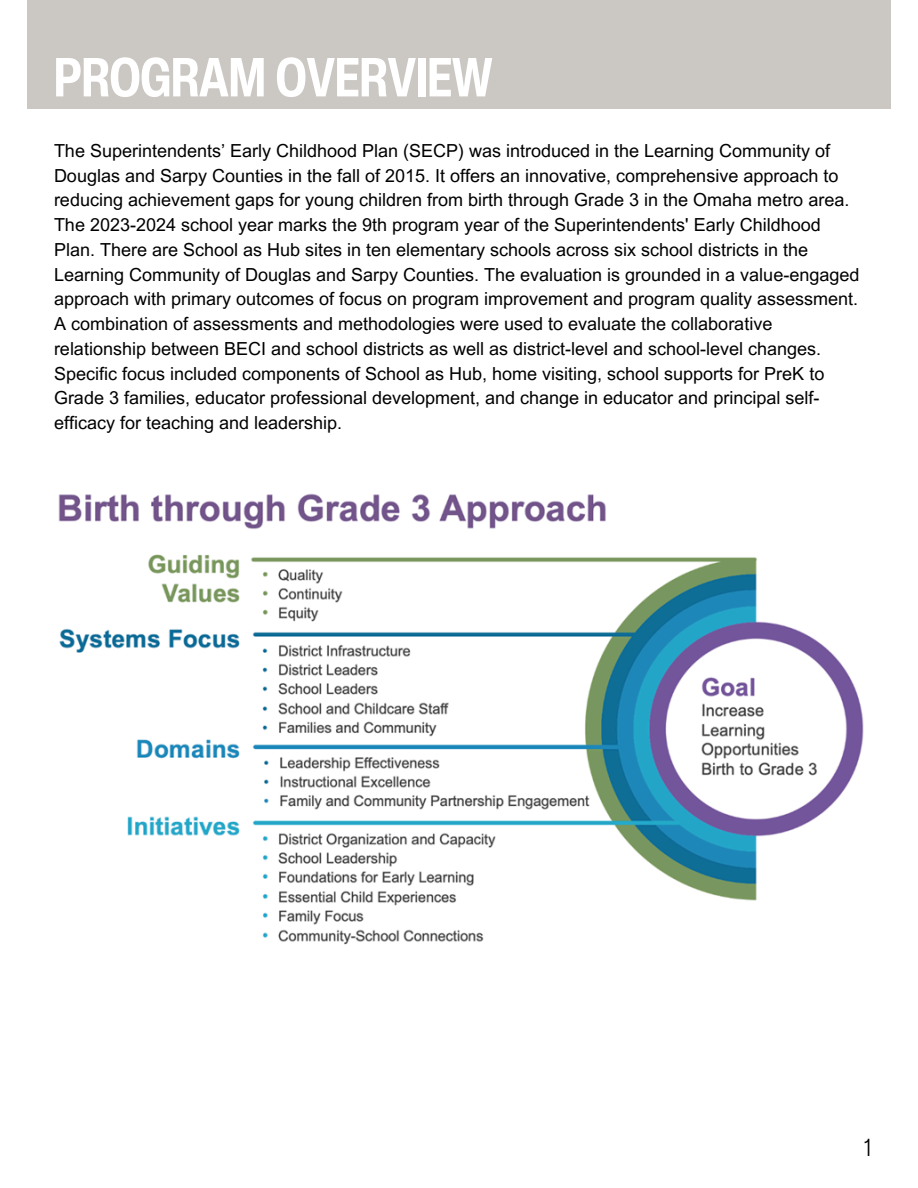
<style>
.page{position:relative;width:918px;height:1188px;background:#fff}
.page>*{position:absolute;margin:0;border:0;box-sizing:border-box;transform-origin:0 0}
.t1{font:700 condensed 54px "Helvetica Now Display";color:#fff}
.t2{font:300 condensed 24px "Helvetica Now Display";color:#000}
.t3{font:18px/24.8px "Arial MT Pro";color:#000}
</style>
<div class="page">
<img style="left:58px;top:493px;width:806px;height:452px">
<div style="left:27px;top:0;width:863px;height:109px;background:#cbc7c3"></div>
<p class="t1" style="left:54px;top:36px;width:440px">PROGRAM OVERVIEW</p>
<p class="t3" style="left:54px;top:140px;width:807px">The Superintendents’ Early Childhood Plan (SECP) was introduced in the Learning Community of Douglas and Sarpy Counties in the fall of 2015. It offers an innovative, comprehensive approach to reducing achievement gaps for young children from birth through Grade 3 in the Omaha metro area.<br>The 2023-2024 school year marks the 9th program year of the Superintendents' Early Childhood Plan. There are School as Hub sites in ten elementary schools across six school districts in the Learning Community of Douglas and Sarpy Counties. The evaluation is grounded in a value-engaged approach with primary outcomes of focus on program improvement and program quality assessment.<br>A combination of assessments and methodologies were used to evaluate the collaborative relationship between BECI and school districts as well as district-level and school-level changes.<br>Specific focus included components of School as Hub, home visiting, school supports for PreK to Grade 3 families, educator professional development, and change in educator and principal self&shy;efficacy for teaching and leadership.</p>
<p class="t2" style="left:864px;top:1130px;width:8px">1</p>
</div>
